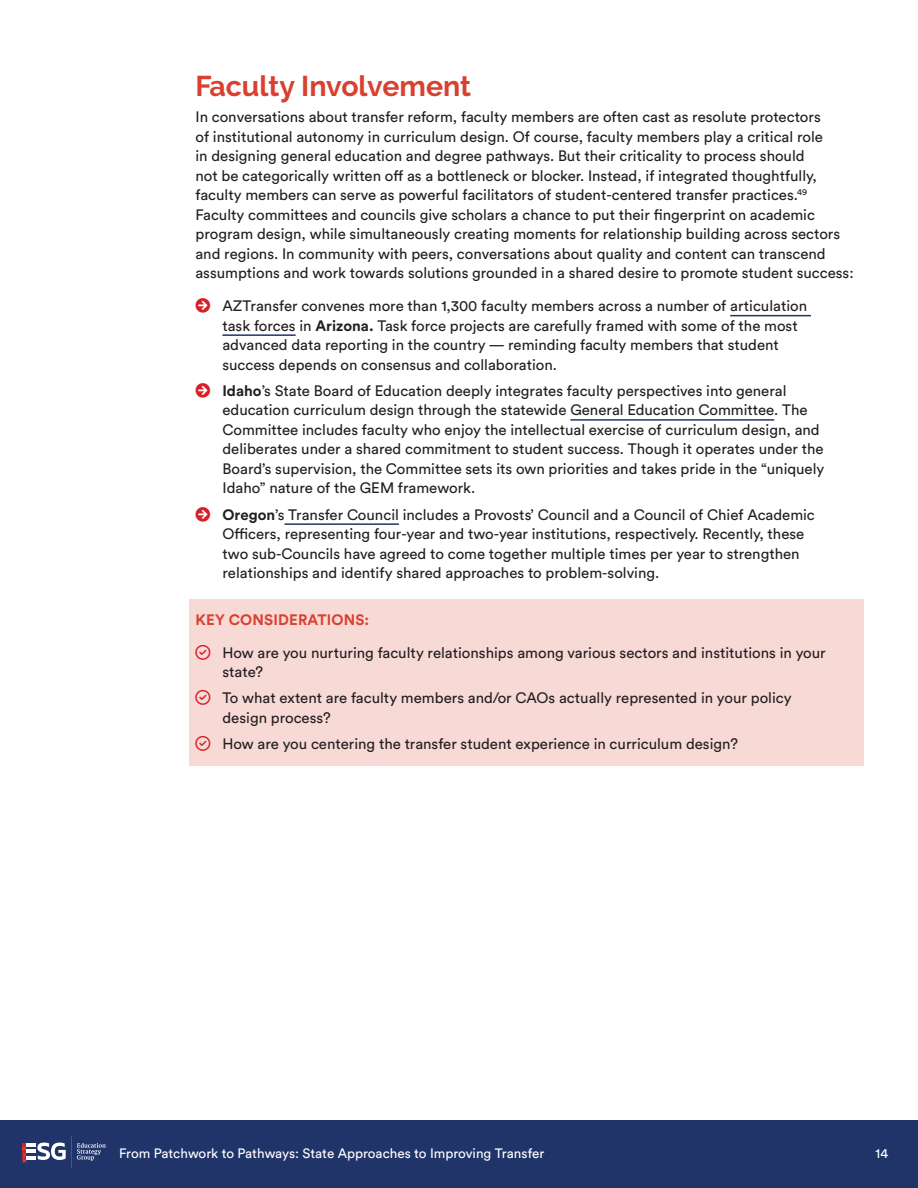
<style>
.page{position:relative;width:918px;height:1188px;background:#fff}
.page>*{position:absolute;margin:0;border:0;box-sizing:border-box;transform-origin:0 0}
.Subhead_B{font:700 28.5px "Raleway";color:#d94030}
.Body{font:15px/19.5px "Circular Std";color:#231f20}
.Key_Considerations{font:700 15px "Circular Std";letter-spacing:.01em;color:#d94030}
.t1{font:13.5px "Circular Std";color:#fff}
.s1{font-weight:700}
</style>
<div class="page">
<div style="left:0;top:1120px;width:918px;height:68px;background:#21346a"></div>
<svg style="left:77px;top:1143px;width:29px;height:18px"></svg>
<hr style="left:71px;top:1136px;width:1px;height:32px;background:#d61f26">
<svg style="left:23px;top:1143px;width:43px;height:20px"></svg>
<hr style="left:730px;top:315px;width:81px;height:1px;background:#21346a">
<hr style="left:222px;top:334px;width:74px;height:2px;background:#21346a">
<hr style="left:570px;top:419px;width:204px;height:2px;background:#21346a">
<hr style="left:285px;top:523px;width:114px;height:2px;background:#21346a">
<div style="left:189px;top:599px;width:675px;height:42px;background:#f7d9d6"></div>
<div style="left:189px;top:639px;width:675px;height:55px;background:#f7d9d6"></div>
<div style="left:189px;top:685px;width:675px;height:54px;background:#f7d9d6"></div>
<div style="left:189px;top:730px;width:675px;height:36px;background:#f7d9d6"></div>
<p class="Subhead_B" style="left:195px;top:70px;width:277px">Faculty Involvement</p>
<p class="Body" style="left:195px;top:107px;width:660px">In conversations about transfer reform, faculty members are often cast as resolute protectors<br>of institutional autonomy in curriculum design. Of course, faculty members play a critical role<br>in designing general education and degree pathways. But their criticality to process should<br>not be categorically written off as a bottleneck or blocker. Instead, if integrated thoughtfully, faculty members can serve as powerful facilitators of student-centered transfer practices.<sup>49<br></sup>Faculty committees and councils give scholars a chance to put their fingerprint on academic program design, while simultaneously creating moments for relationship building across sectors and regions. In community with peers, conversations about quality and content can transcend assumptions and work towards solutions grounded in a shared desire to promote student success:</p>
<p class="Body" style="left:222px;top:296px;width:586px">AZTransfer convenes more than 1,300 faculty members across a number of articulation task forces in <span class="s1">Arizona.</span> Task force projects are carefully framed with some of the most advanced data reporting in the country — reminding faculty members that student success depends on consensus and collaboration.</p>
<p class="Body" style="left:222px;top:381px;width:603px"><span class="s1">Idaho</span>’s State Board of Education deeply integrates faculty perspectives into general education curriculum design through the statewide General Education Committee. The Committee includes faculty who enjoy the intellectual exercise of curriculum design, and deliberates under a shared commitment to student success. Though it operates under the Board’s supervision, the Committee sets its own priorities and takes pride in the “uniquely Idaho” nature of the GEM framework.</p>
<p class="Body" style="left:222px;top:504px;width:594px"><span class="s1">Oregon</span>’s Transfer Council includes a Provosts’ Council and a Council of Chief Academic Officers, representing four-year and two-year institutions, respectively. Recently, these two sub-Councils have agreed to come together multiple times per year to strengthen relationships and identify shared approaches to problem-solving.</p>
<p class="Key_Considerations" style="left:196px;top:610px;width:175px">KEY CONSIDERATIONS:</p>
<p class="Body" style="left:222px;top:642px;width:605px">How are you nurturing faculty relationships among various sectors and institutions in your state?</p>
<p class="Body" style="left:222px;top:688px;width:571px">To what extent are faculty members and/or CAOs actually represented in your policy design process?</p>
<p class="Body" style="left:222px;top:734px;width:517px">How are you centering the transfer student experience in curriculum design?</p>
<p class="t1" style="left:119px;top:1145px;width:427px">From Patchwork to Pathways: State Approaches to Improving Transfer</p>
<p class="t1" style="left:876px;top:1145px;width:14px">14</p>
</div>
